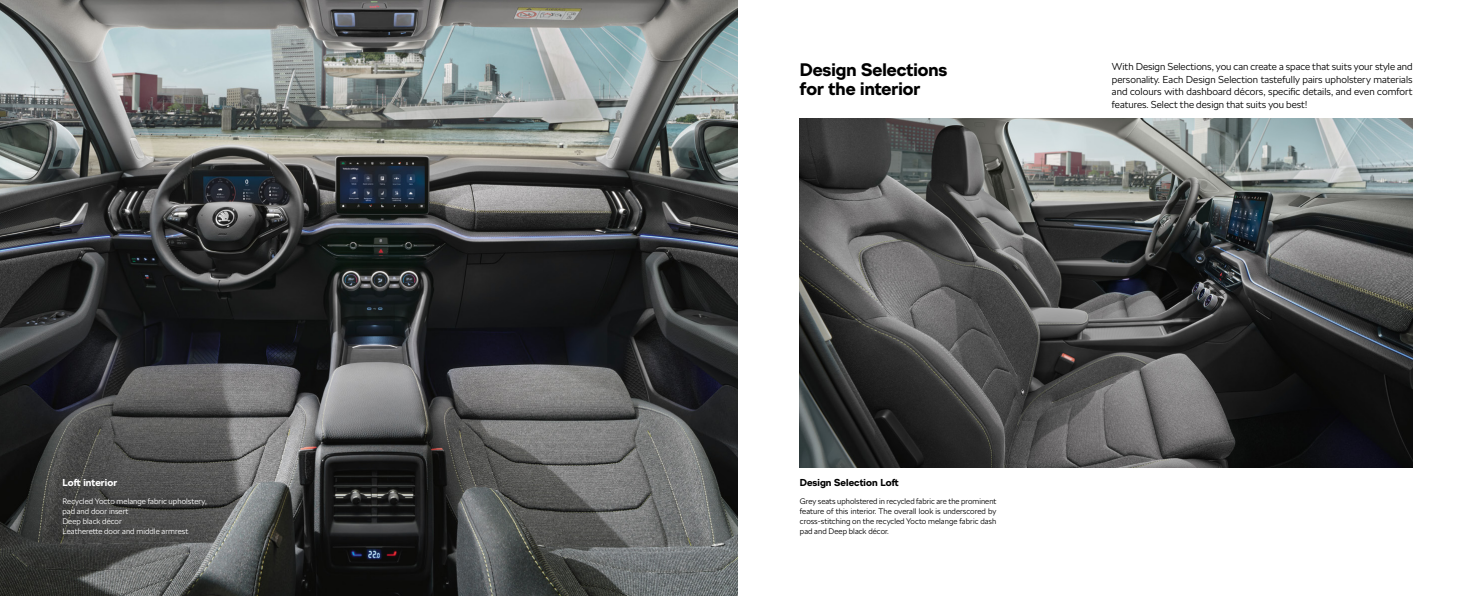
<style>
.page{position:relative;width:1475px;height:596px;background:#fff}
.page>*{position:absolute;margin:0;border:0;box-sizing:border-box;transform-origin:0 0}
.t1{font:700 18px/19px "SKODA Next";color:#000}
.t2{font:300 10px/12.5px "SKODA Next";letter-spacing:.005em;color:#000;text-align:justify}
.t3{font:700 10px "SKODA Next";letter-spacing:.005em;color:#000}
.t4{font:700 10px "SKODA Next";letter-spacing:.005em;color:#fff}
.t5{font:300 8px/10px "SKODA Next";letter-spacing:.005em;color:#000;text-align:justify}
.t6{font:300 8px/10px "SKODA Next";letter-spacing:.005em;color:#fff}
</style>
<div class="page">
<img style="left:0;top:0;width:737px;height:595px">
<img style="left:799px;top:119px;width:613px;height:348px">
<p class="t4" style="left:62px;top:475px;width:56px">Loft interior</p>
<p class="t6" style="left:62px;top:495px;width:146px">Recycled Yocto melange fabric upholstery, pad and door insert<br>Deep black décor<br>Leatherette door and middle armrest</p>
<h1 class="t1" style="left:799px;top:60px;width:149px">Design Selections for the interior</h1>
<p class="t2" style="left:1111px;top:60px;width:302px">With Design Selections, you can create a space that suits your style and personality. Each Design Selection tastefully pairs upholstery materials and colours with dashboard décors, specific details, and even comfort features. Select the design that suits you best!</p>
<p class="t3" style="left:799px;top:475px;width:100px">Design Selection Loft</p>
<p class="t5" style="left:799px;top:495px;width:198px">Grey seats upholstered in recycled fabric are the prominent feature of this interior. The overall look is underscored by cross-stitching on the recycled Yocto melange fabric dash pad and Deep black décor.</p>
</div>
